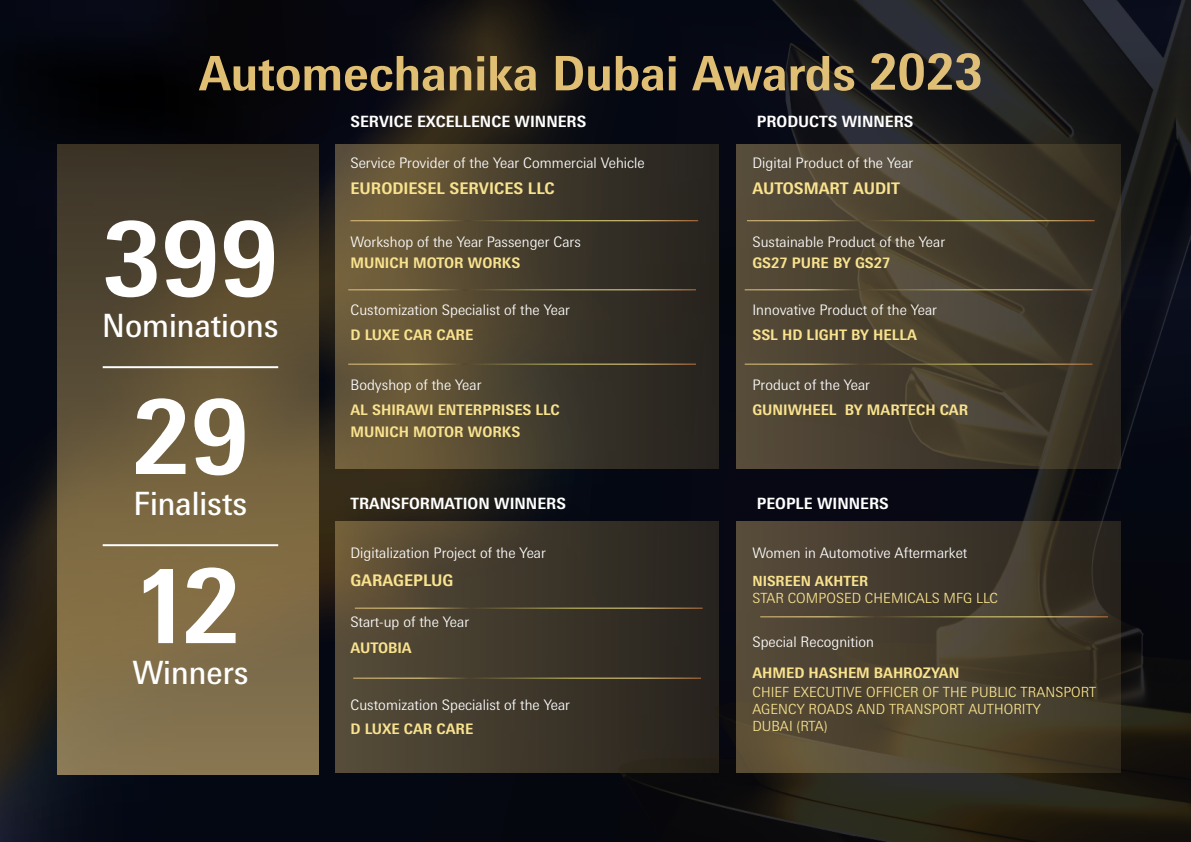
<style>
.page{position:relative;width:1191px;height:842px;background:#fff}
.page>*{position:absolute;margin:0;border:0;box-sizing:border-box;transform-origin:0 0}
.t1{font:700 103.3px "Messe Univers";color:#fff}
.t2{font:32.1px "Messe Univers";color:#fff}
.t3{font:700 16px "Messe Univers";color:#f9e38f}
.t4{font:700 15.6px "Messe Univers";color:#fff}
.t5{font:300 14.5px "Messe Univers";color:#fff}
.t6{font:700 14.5px "Messe Univers";color:#f9e38f}
.t7{font:300 14px/16.8px "Messe Univers";color:#f9e38f}
.t8{font:700 14px "Messe Univers";color:#f9e38f}
</style>
<div class="page">
<img style="left:0;top:0;width:1191px;height:842px">
<hr style="left:355px;top:608px;width:347px;height:1px;background:#fff">
<hr style="left:353px;top:678px;width:348px;height:1px;background:#fff">
<svg style="left:737px;top:522px;width:383px;height:251px;background:#483e2e"></svg>
<div style="left:57px;top:144px;width:261px;height:630px;background:linear-gradient(to bottom,#413826,#937e52)"></div>
<hr style="left:103px;top:366px;width:175px;height:2px;background:#fff">
<hr style="left:103px;top:544px;width:175px;height:2px;background:#fff">
<hr style="left:760px;top:616px;width:348px;height:1px;background:#fff">
<div style="left:335px;top:144px;width:384px;height:324px;background:linear-gradient(to right,#74623e,#1f1e1d)"></div>
<svg style="left:737px;top:144px;width:383px;height:324px;background:#473f2f"></svg>
<hr style="left:350px;top:220px;width:348px;height:1px;background:#fff">
<hr style="left:747px;top:220px;width:347px;height:1px;background:#fff">
<hr style="left:348px;top:289px;width:348px;height:1px;background:#fff">
<hr style="left:744px;top:289px;width:348px;height:1px;background:#fff">
<hr style="left:348px;top:364px;width:348px;height:1px;background:#fff">
<hr style="left:744px;top:364px;width:348px;height:1px;background:#fff">
<svg style="left:199px;top:56px;width:272px;height:35px;background:#5e5136"></svg>
<svg style="left:477px;top:56px;width:7px;height:34px"></svg>
<svg style="left:490px;top:56px;width:46px;height:35px;background:#7f6c42"></svg>
<svg style="left:556px;top:56px;width:119px;height:35px;background:#695c3e"></svg>
<svg style="left:692px;top:56px;width:162px;height:35px;background:#64573e"></svg>
<svg style="left:871px;top:53px;width:109px;height:37px;background:#776848"></svg>
<h1 class="t1" style="left:102px;top:195px;width:178px">399</h1>
<h2 class="t2" style="left:102px;top:306px;width:178px">Nominations</h2>
<h1 class="t1" style="left:132px;top:373px;width:119px">29</h1>
<h2 class="t2" style="left:134px;top:484px;width:115px">Finalists</h2>
<h1 class="t1" style="left:140px;top:543px;width:102px">12</h1>
<h2 class="t2" style="left:132px;top:653px;width:118px">Winners</h2>
<p class="t4" style="left:350px;top:112px;width:237px">SERVICE EXCELLENCE WINNERS</p>
<p class="t4" style="left:757px;top:112px;width:158px">PRODUCTS WINNERS</p>
<p class="t5" style="left:350px;top:154px;width:296px">Service Provider of the Year Commercial Vehicle</p>
<p class="t5" style="left:752px;top:154px;width:162px">Digital Product of the Year</p>
<p class="t3" style="left:350px;top:178px;width:206px">EURODIESEL SERVICES LLC</p>
<p class="t5" style="left:350px;top:233px;width:232px">Workshop of the Year Passenger Cars</p>
<p class="t6" style="left:350px;top:254px;width:171px">MUNICH MOTOR WORKS</p>
<p class="t5" style="left:350px;top:301px;width:221px">Customization Specialist of the Year</p>
<p class="t6" style="left:350px;top:326px;width:124px">D LUXE CAR CARE</p>
<p class="t5" style="left:350px;top:376px;width:132px">Bodyshop of the Year</p>
<p class="t6" style="left:350px;top:401px;width:211px">AL SHIRAWI ENTERPRISES LLC</p>
<p class="t6" style="left:350px;top:423px;width:171px">MUNICH MOTOR WORKS</p>
<p class="t4" style="left:350px;top:494px;width:217px">TRANSFORMATION WINNERS</p>
<p class="t5" style="left:350px;top:544px;width:197px">Digitalization Project of the Year</p>
<p class="t3" style="left:350px;top:570px;width:104px">GARAGEPLUG</p>
<p class="t5" style="left:350px;top:613px;width:120px">Start-up of the Year</p>
<p class="t6" style="left:350px;top:639px;width:63px">AUTOBIA</p>
<p class="t5" style="left:350px;top:696px;width:221px">Customization Specialist of the Year</p>
<p class="t6" style="left:350px;top:719px;width:124px">D LUXE CAR CARE</p>
<p class="t3" style="left:752px;top:178px;width:149px">AUTOSMART AUDIT</p>
<p class="t5" style="left:752px;top:233px;width:194px">Sustainable Product of the Year</p>
<p class="t6" style="left:752px;top:254px;width:139px">GS27 PURE BY GS27</p>
<p class="t5" style="left:752px;top:301px;width:186px">Innovative Product of the Year</p>
<p class="t6" style="left:752px;top:326px;width:166px">SSL HD LIGHT BY HELLA</p>
<p class="t5" style="left:752px;top:376px;width:119px">Product of the Year</p>
<p class="t6" style="left:752px;top:401px;width:217px">GUNIWHEEL BY MARTECH CAR</p>
<p class="t4" style="left:757px;top:494px;width:133px">PEOPLE WINNERS</p>
<p class="t5" style="left:752px;top:544px;width:216px">Women in Automotive Aftermarket</p>
<p class="t8" style="left:752px;top:572px;width:117px">NISREEN AKHTER</p>
<p class="t7" style="left:752px;top:589px;width:247px">STAR COMPOSED CHEMICALS MFG LLC</p>
<p class="t5" style="left:752px;top:633px;width:123px">Special Recognition</p>
<p class="t6" style="left:752px;top:664px;width:208px">AHMED HASHEM BAHROZYAN</p>
<p class="t7" style="left:752px;top:684px;width:345px">CHIEF EXECUTIVE OFFICER OF THE PUBLIC TRANSPORT<br>AGENCY ROADS AND TRANSPORT AUTHORITY<br>DUBAI (RTA)</p>
</div>
